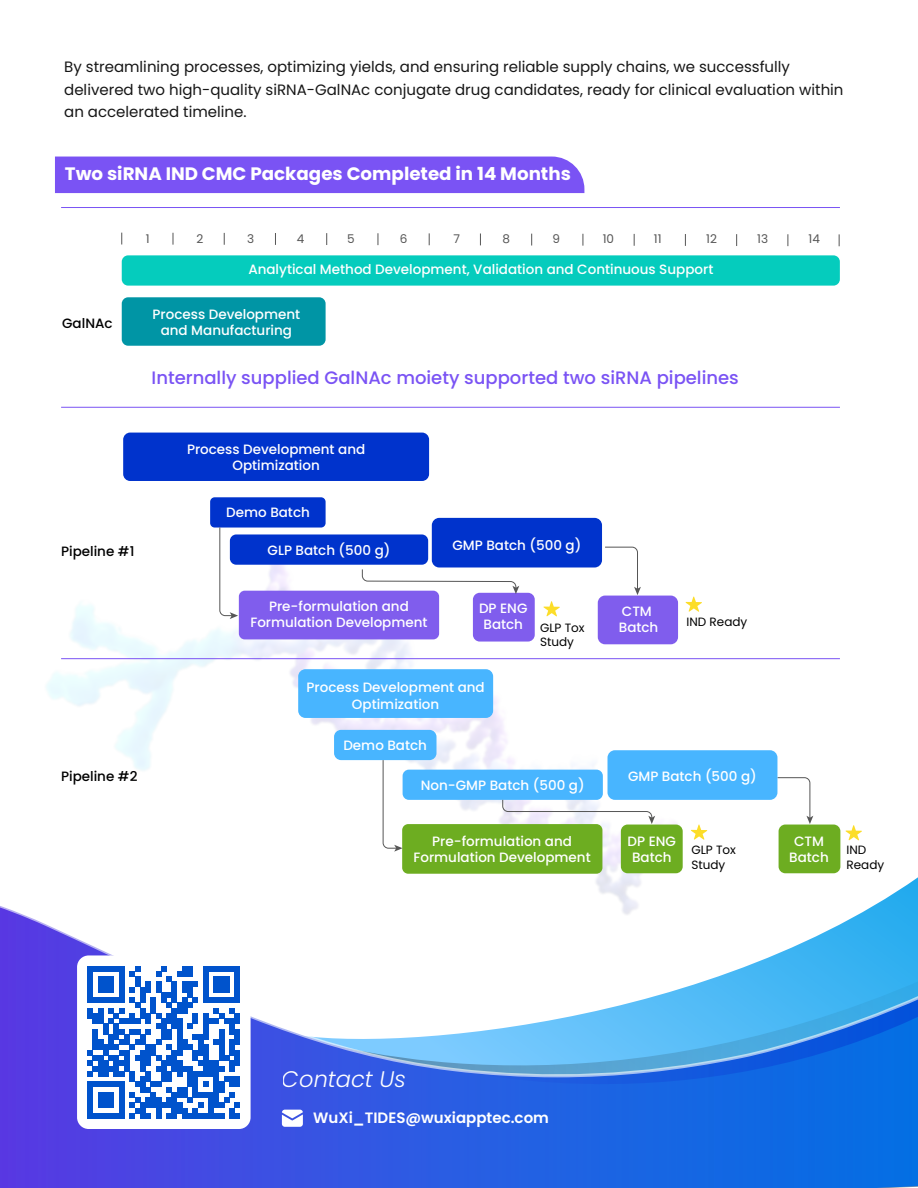
<style>
.page{position:relative;width:918px;height:1188px;background:#fff}
.page>*{position:absolute;margin:0;border:0;box-sizing:border-box;transform-origin:0 0}
.t1{font:italic 300 22.5px "Poppins";color:#fff}
.t2{font:500 18px "Poppins";color:#7a53f4}
.t3{font:700 18px "Poppins";color:#fff}
.t4{font:15px/22.5px "Poppins";color:#161616}
.t5{font:600 15px "Poppins";color:#fff}
.t6{font:500 13.5px/16.2px "Poppins";color:#fff;text-align:center}
.t7{font:500 13.5px "Poppins";color:#000}
.t8{font:12px/14.4px "Poppins";color:#000}
.t9{font:12px "Poppins";color:#565656}
</style>
<div class="page">
<svg style="left:0;top:1077px;width:918px;height:111px;background:#285ae2"></svg>
<svg style="left:457px;top:1077px;width:461px;height:7px;background:#1563e2"></svg>
<svg style="left:0;top:897px;width:918px;height:180px"></svg>
<div style="left:77px;top:955px;width:174px;height:174px;background:#fff;border-radius:12px"></div>
<svg style="left:88px;top:978px;width:152px;height:140px"></svg>
<svg style="left:282px;top:1110px;width:21px;height:17px"></svg>
<img style="left:0;top:517px;width:743px;height:461px">
<div style="left:55px;top:157px;width:529px;height:36px;background:#7a53f4"></div>
<div style="left:122px;top:255px;width:718px;height:31px;background:#05ccbd;border-radius:6px"></div>
<svg style="left:121px;top:233px;width:1px;height:12px"></svg>
<svg style="left:173px;top:233px;width:1px;height:12px"></svg>
<svg style="left:224px;top:233px;width:1px;height:12px"></svg>
<svg style="left:275px;top:233px;width:1px;height:12px"></svg>
<svg style="left:326px;top:233px;width:1px;height:12px"></svg>
<svg style="left:378px;top:233px;width:1px;height:12px"></svg>
<svg style="left:429px;top:233px;width:1px;height:12px"></svg>
<svg style="left:531px;top:234px;width:1px;height:12px"></svg>
<svg style="left:583px;top:234px;width:1px;height:12px"></svg>
<svg style="left:634px;top:234px;width:1px;height:12px"></svg>
<svg style="left:685px;top:234px;width:1px;height:12px"></svg>
<svg style="left:736px;top:234px;width:1px;height:12px"></svg>
<svg style="left:788px;top:234px;width:1px;height:12px"></svg>
<svg style="left:839px;top:234px;width:1px;height:12px"></svg>
<div style="left:122px;top:297px;width:204px;height:49px;background:#0095a5;border-radius:6px"></div>
<div style="left:123px;top:433px;width:306px;height:48px;background:#03c;border-radius:7px"></div>
<div style="left:210px;top:497px;width:116px;height:31px;background:#03c;border-radius:5px"></div>
<svg style="left:777px;top:777px;width:36px;height:47px"></svg>
<svg style="left:543px;top:601px;width:17px;height:16px"></svg>
<hr style="left:61px;top:207px;width:779px;height:1px;background:#7a53f4">
<div style="left:230px;top:534px;width:198px;height:31px;background:#03c;border-radius:6px"></div>
<div style="left:432px;top:518px;width:170px;height:50px;background:#03c;border-radius:7px"></div>
<div style="left:239px;top:591px;width:200px;height:48px;background:#805ded;border-radius:6px"></div>
<div style="left:473px;top:593px;width:62px;height:49px;background:#805ded;border-radius:7px"></div>
<div style="left:298px;top:669px;width:195px;height:49px;background:#48b5ff;border-radius:7px"></div>
<div style="left:334px;top:730px;width:103px;height:30px;background:#48b5ff;border-radius:7px"></div>
<div style="left:403px;top:770px;width:200px;height:30px;background:#48b5ff;border-radius:6px"></div>
<div style="left:608px;top:750px;width:169px;height:50px;background:#48b5ff;border-radius:7px"></div>
<div style="left:402px;top:824px;width:200px;height:50px;background:#6dad21;border-radius:6px"></div>
<div style="left:621px;top:825px;width:62px;height:48px;background:#6dad21;border-radius:7px"></div>
<div style="left:779px;top:825px;width:61px;height:48px;background:#6dad21;border-radius:7px"></div>
<svg style="left:219px;top:527px;width:19px;height:92px"></svg>
<svg style="left:382px;top:760px;width:21px;height:92px"></svg>
<svg style="left:502px;top:799px;width:153px;height:25px"></svg>
<svg style="left:362px;top:569px;width:157px;height:25px"></svg>
<div style="left:598px;top:596px;width:80px;height:48px;background:#805ded;border-radius:7px"></div>
<svg style="left:604px;top:546px;width:37px;height:49px"></svg>
<svg style="left:685px;top:596px;width:17px;height:16px"></svg>
<svg style="left:691px;top:824px;width:16px;height:16px"></svg>
<svg style="left:845px;top:825px;width:17px;height:16px"></svg>
<hr style="left:61px;top:407px;width:779px;height:1px;background:#7a53f4">
<hr style="left:61px;top:658px;width:779px;height:1px;background:#7a53f4">
<p class="t4" style="left:64px;top:56px;width:781px">By streamlining processes, optimizing yields, and ensuring reliable supply chains, we successfully delivered two high-quality siRNA-GalNAc conjugate drug candidates, ready for clinical evaluation within an accelerated timeline.</p>
<h2 class="t3" style="left:65px;top:164px;width:507px">Two siRNA IND CMC Packages Completed in 14 Months</h2>
<p class="t9" style="left:146px;top:232px;width:5px">1</p>
<p class="t9" style="left:196px;top:232px;width:8px">2</p>
<p class="t9" style="left:247px;top:232px;width:9px">3</p>
<p class="t9" style="left:297px;top:232px;width:9px">4</p>
<p class="t9" style="left:347px;top:232px;width:9px">5</p>
<p class="t9" style="left:400px;top:232px;width:9px">6</p>
<p class="t9" style="left:454px;top:232px;width:8px">7</p>
<p class="t9" style="left:503px;top:232px;width:9px">8</p>
<p class="t9" style="left:553px;top:232px;width:9px">9</p>
<p class="t9" style="left:603px;top:232px;width:13px">10</p>
<p class="t9" style="left:654px;top:232px;width:9px">11</p>
<p class="t9" style="left:706px;top:232px;width:12px">12</p>
<p class="t9" style="left:757px;top:232px;width:12px">13</p>
<p class="t9" style="left:809px;top:232px;width:13px">14</p>
<p class="t7" style="left:62px;top:316px;width:52px">GalNAc</p>
<p class="t6" style="left:248px;top:261px;width:467px">Analytical Method Development, Validation and Continuous Support</p>
<p class="t6" style="left:153px;top:306px;width:149px">Process Development and Manufacturing</p>
<h2 class="t2" style="left:152px;top:367px;width:589px">Internally supplied GalNAc moiety supported two siRNA pipelines</h2>
<p class="t7" style="left:61px;top:544px;width:75px">Pipeline #1</p>
<p class="t7" style="left:61px;top:769px;width:78px">Pipeline #2</p>
<p class="t6" style="left:187px;top:441px;width:180px">Process Development and<br>Optimization</p>
<p class="t6" style="left:226px;top:504px;width:85px">Demo Batch</p>
<p class="t6" style="left:268px;top:543px;width:124px">GLP Batch (500 g)</p>
<p class="t6" style="left:453px;top:537px;width:130px">GMP Batch (500 g)</p>
<p class="t6" style="left:250px;top:598px;width:179px">Pre-formulation and<br>Formulation Development</p>
<p class="t6" style="left:479px;top:600px;width:50px">DP ENG<br>Batch</p>
<p class="t6" style="left:307px;top:680px;width:180px">Process Development and<br>Optimization</p>
<p class="t8" style="left:540px;top:620px;width:46px">GLP Tox<br>Study</p>
<p class="t6" style="left:343px;top:737px;width:85px">Demo Batch</p>
<p class="t6" style="left:421px;top:777px;width:165px">Non-GMP Batch (500 g)</p>
<p class="t6" style="left:619px;top:603px;width:41px;text-align:left">CTM<br>Batch</p>
<p class="t8" style="left:687px;top:615px;width:62px">IND Ready</p>
<p class="t6" style="left:628px;top:769px;width:130px">GMP Batch (500 g)</p>
<p class="t6" style="left:413px;top:833px;width:179px">Pre-formulation and<br>Formulation Development</p>
<p class="t6" style="left:628px;top:833px;width:50px">DP ENG<br>Batch</p>
<p class="t6" style="left:789px;top:833px;width:41px">CTM<br>Batch</p>
<p class="t8" style="left:691px;top:843px;width:46px">GLP Tox<br>Study</p>
<p class="t8" style="left:847px;top:843px;width:39px">IND<br>Ready</p>
<h1 class="t1" style="left:282px;top:1066px;width:126px">Contact Us</h1>
<p class="t5" style="left:313px;top:1109px;width:237px">WuXi_TIDES@wuxiapptec.com</p>
</div>
